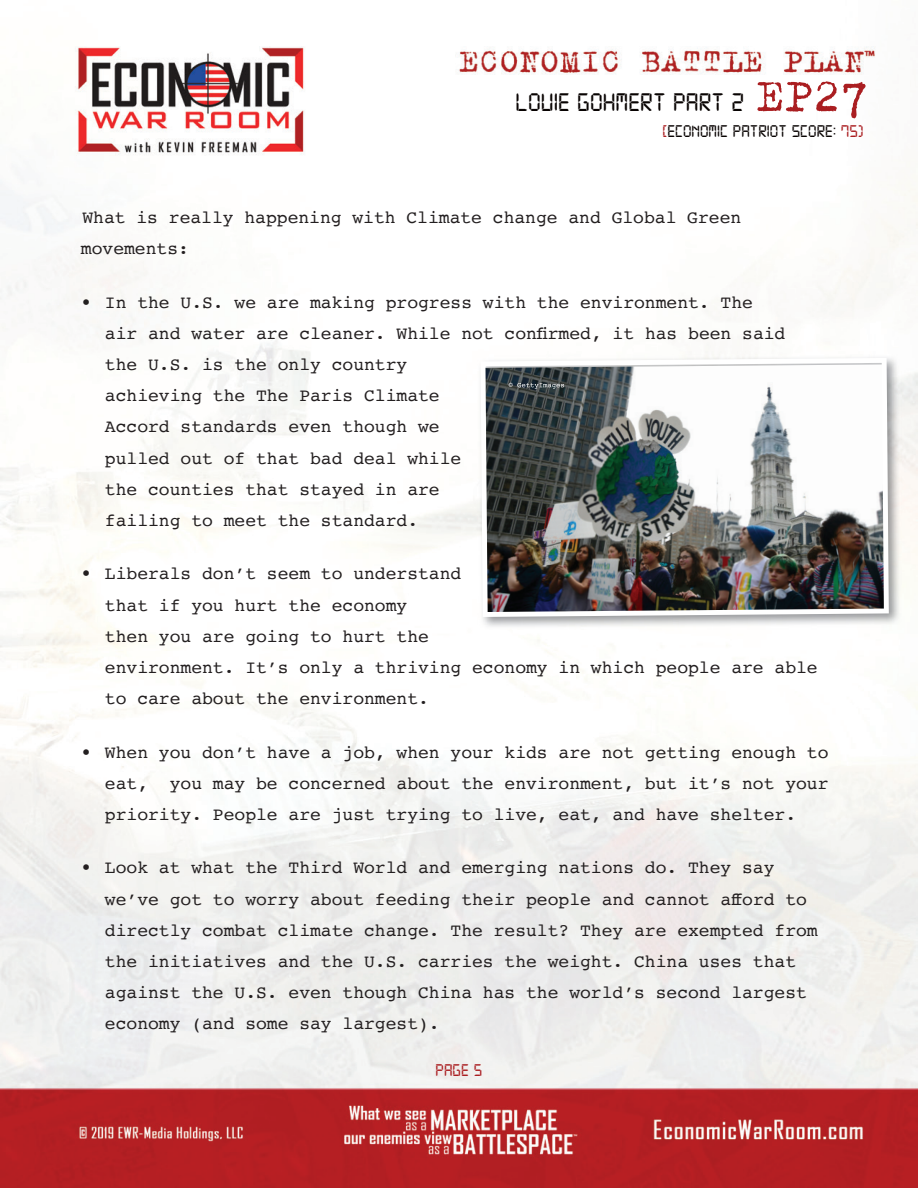
<style>
.page{position:relative;width:918px;height:1188px;background:#fff}
.page>*{position:absolute;margin:0;border:0;box-sizing:border-box;transform-origin:0 0}
.t1{font:51px "Trixie";color:#aa1e21}
.t2{font:27px "Digital 7";color:#080302}
.t3{font:18px/31.2px "Courier";color:#231f20}
.t4{font:18px "Digital 7";color:#080302}
.t5{font:18px "Digital 7";color:#aa1e21}
.s1{color:#aa1e21}
</style>
<div class="page">
<img style="left:0;top:46px;width:918px;height:1142px">
<img style="left:477px;top:355px;width:424px;height:275px">
<img style="left:481px;top:358px;width:408px;height:259px">
<svg style="left:509px;top:383px;width:55px;height:6px"></svg>
<h2 class="t2" style="left:515px;top:90px;width:231px">LOUIE GOHMERT PART 2</h2>
<h1 class="t1" style="left:756px;top:62px;width:114px">EP27</h1>
<p class="t4" style="left:662px;top:123px;width:203px"><span class="s1">[</span>ECONOMIC PATRIOT SCORE: <span class="s1">75)</span></p>
<p class="t3" style="left:81px;top:201px;width:662px">What is really happening with Climate change and Global Green movements:</p>
<p class="t3" style="left:105px;top:286px;width:682px;text-indent:-24px">• In the U.S. we are making progress with the environment. The air and water are cleaner. While not confirmed, it has been said the U.S. is the only country<br>achieving the The Paris Climate<br>Accord standards even though we<br>pulled out of that bad deal while<br>the counties that stayed in are<br>failing to meet the standard.</p>
<p class="t3" style="left:105px;top:558px;width:714px;text-indent:-24px">• Liberals don’t seem to understand<br>that if you hurt the economy<br>then you are going to hurt the<br>environment. It’s only a thriving economy in which people are able to care about the environment.</p>
<p class="t3" style="left:105px;top:736px;width:725px;text-align:justify;text-indent:-24px">• When you don’t have a job, when your kids are not getting enough to eat, you may be concerned about the environment, but it’s not your priority. People are just trying to live, eat, and have shelter.</p>
<p class="t3" style="left:105px;top:852px;width:714px;text-indent:-24px">• Look at what the Third World and emerging nations do. They say we’ve got to worry about feeding their people and cannot afford to directly combat climate change. The result? They are exempted from the initiatives and the U.S. carries the weight. China uses that against the U.S. even though China has the world’s second largest economy (and some say largest).</p>
<p class="t5" style="left:436px;top:1062px;width:48px">PAGE 5</p>
</div>
